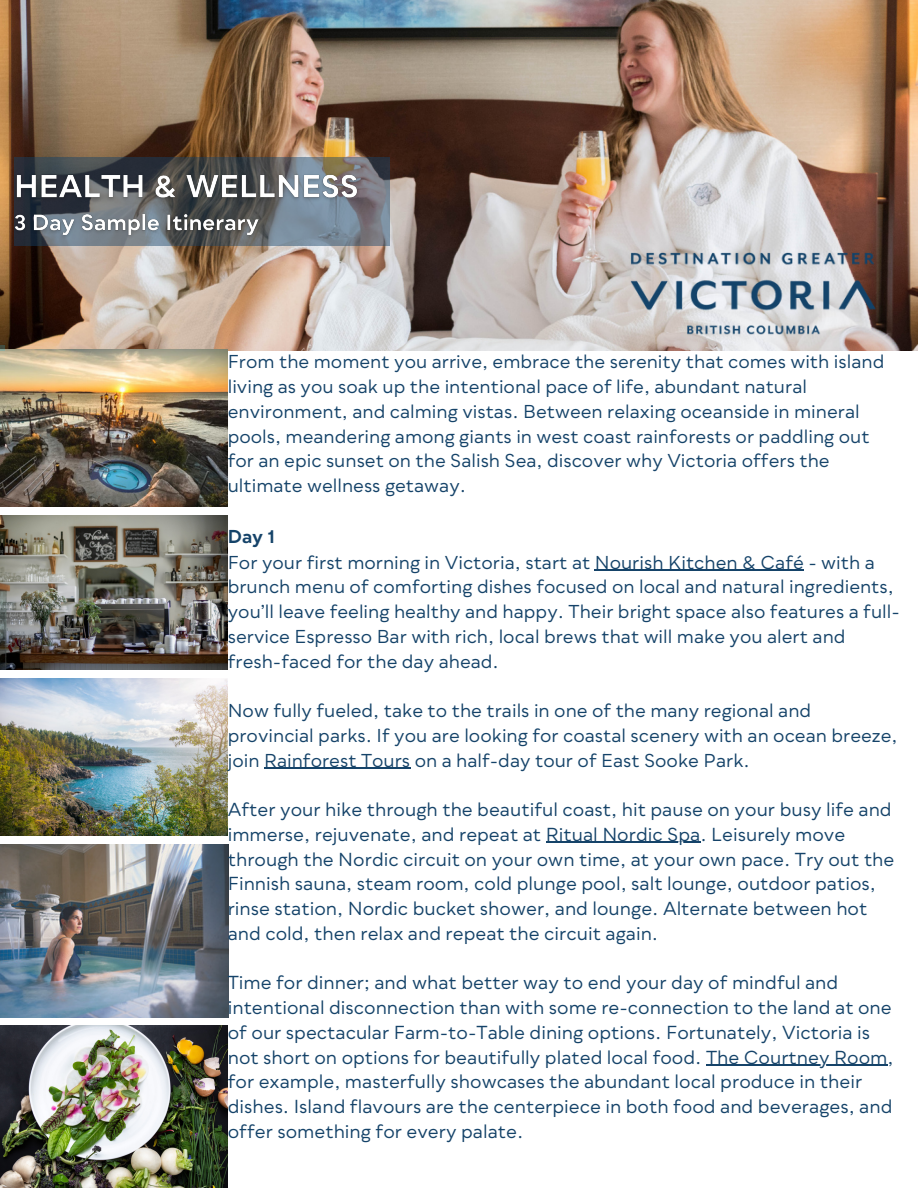
<style>
.page{position:relative;width:918px;height:1188px;background:#fff}
.page>*{position:absolute;margin:0;border:0;box-sizing:border-box;transform-origin:0 0}
.t1{font:18.15px/24.8px "Qualion";color:#154369}
.t2{font:18px/24.8px "Qualion";color:#154369}
.t3{font:700 18px "Qualion";color:#154369}
</style>
<div class="page">
<img style="left:0;top:0;width:918px;height:351px">
<img style="left:0;top:349px;width:227px;height:158px">
<img style="left:0;top:844px;width:228px;height:173px">
<img style="left:0;top:678px;width:227px;height:157px">
<img style="left:0;top:1026px;width:227px;height:162px">
<img style="left:586px;top:236px;width:332px;height:115px">
<svg style="left:0;top:345px;width:4px;height:6px"></svg>
<svg style="left:15px;top:158px;width:375px;height:88px"></svg>
<hr style="left:595px;top:570px;width:209px;height:1px;background:#154369">
<hr style="left:264px;top:768px;width:146px;height:1px;background:#154369">
<hr style="left:546px;top:842px;width:154px;height:1px;background:#154369">
<hr style="left:706px;top:1065px;width:181px;height:1px;background:#154369">
<img style="left:9px;top:167px;width:355px;height:77px">
<img style="left:0;top:515px;width:227px;height:154px">
<p class="t2" style="left:228px;top:349px;width:658px">From the moment you arrive, embrace the serenity that comes with island living as you soak up the intentional pace of life, abundant natural environment, and calming vistas. Between relaxing oceanside in mineral pools, meandering among giants in west coast rainforests or paddling out for an epic sunset on the Salish Sea, discover why Victoria offers the ultimate wellness getaway.</p>
<p class="t3" style="left:228px;top:525px;width:49px">Day 1</p>
<p class="t2" style="left:228px;top:549px;width:674px">For your first morning in Victoria, start at Nourish Kitchen &amp; Café - with a brunch menu of comforting dishes focused on local and natural ingredients, you’ll leave feeling healthy and happy. Their bright space also features a full&shy;service Espresso Bar with rich, local brews that will make you alert and fresh-faced for the day ahead.</p>
<p class="t2" style="left:228px;top:698px;width:671px">Now fully fueled, take to the trails in one of the many regional and provincial parks. If you are looking for coastal scenery with an ocean breeze, join Rainforest Tours on a half-day tour of East Sooke Park.</p>
<p class="t1" style="left:228px;top:797px;width:666px">After your hike through the beautiful coast, hit pause on your busy life and immerse, rejuvenate, and repeat at Ritual Nordic Spa. Leisurely move</p>
<p class="t1" style="left:228px;top:846px;width:668px">through the Nordic circuit on your own time, at your own pace. Try out the Finnish sauna, steam room, cold plunge pool, salt lounge, outdoor patios, rinse station, Nordic bucket shower, and lounge. Alternate between hot and cold, then relax and repeat the circuit again.</p>
<p class="t1" style="left:228px;top:970px;width:666px">Time for dinner; and what better way to end your day of mindful and intentional disconnection than with some re-connection to the land at one of our spectacular Farm-to-Table dining options. Fortunately, Victoria is</p>
<p class="t1" style="left:228px;top:1044px;width:667px">not short on options for beautifully plated local food. The Courtney Room, for example, masterfully showcases the abundant local produce in their dishes. Island flavours are the centerpiece in both food and beverages, and offer something for every palate.</p>
</div>
